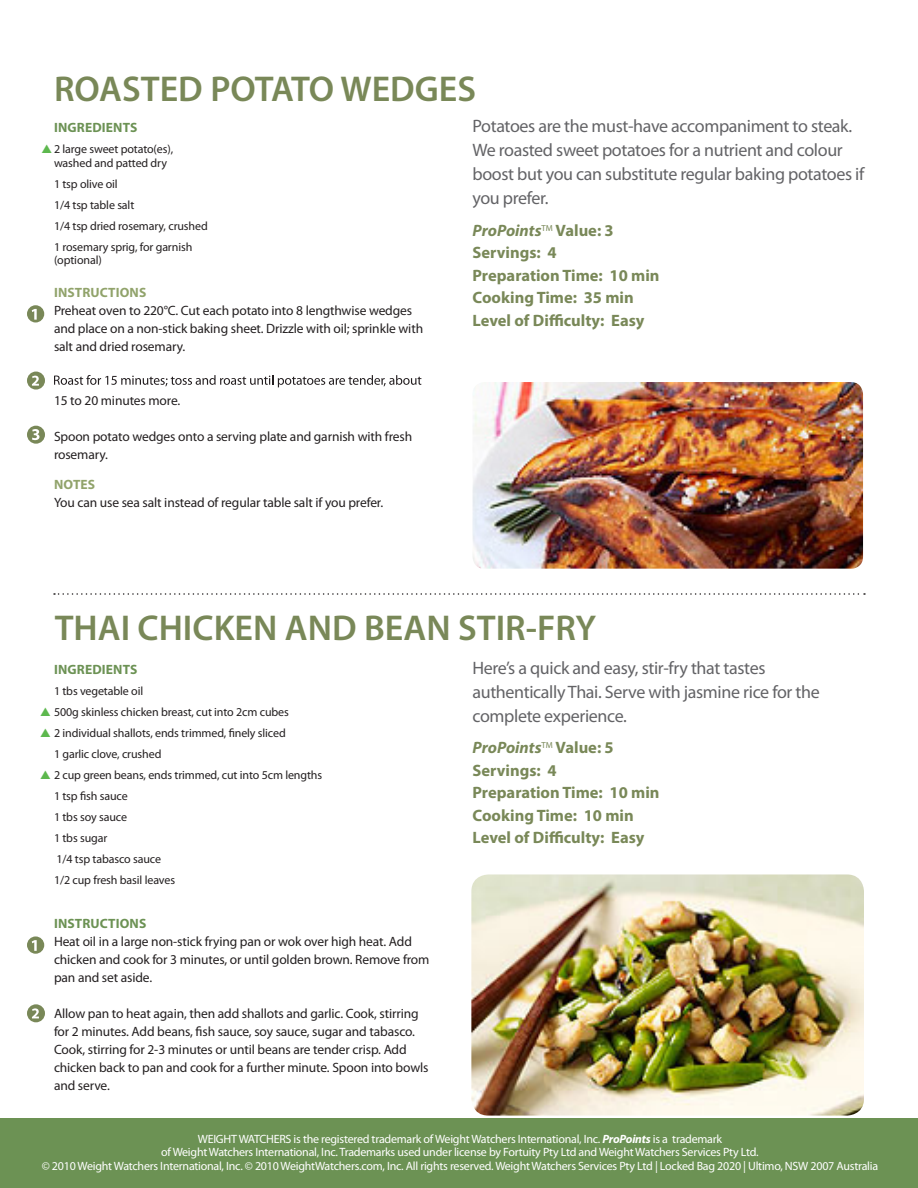
<style>
.page{position:relative;width:918px;height:1188px;background:#fff}
.page>*{position:absolute;margin:0;border:0;box-sizing:border-box;transform-origin:0 0}
.RECIPE_TITLE{font:600 36px "Myriad Pro";color:#798858}
.BLURB{font:18px "Myriad Pro";letter-spacing:-.02em;color:#636366}
.POINTS_SECTION{font:700 16.5px "Myriad Pro";color:#798858}
.POINTS_SECTION-2{font:italic 700 16.5px "Myriad Pro";color:#798858}
.INSTRUCTIONS_AND_NOT{font:13.5px/18px "Myriad Pro";letter-spacing:-.01em;color:#231f20}
.t1{font:700 13.5px "Myriad Pro";letter-spacing:.01em;color:#6c9254}
.t2{font:700 13.5px "Myriad Pro";letter-spacing:.01em;color:#91a36b}
.ingredients_copy{font:12px/13.5px "Myriad Pro";letter-spacing:-.01em;color:#231f20;text-align:center}
.BLURB-2{font:12px "Myriad Pro";letter-spacing:-.02em;color:#fff}
.s1{color:#5db84e}
.s2{font-style:normal}
.s3{font-weight:700;font-style:italic}
</style>
<div class="page">
<img style="left:472px;top:382px;width:391px;height:187px">
<svg style="left:54px;top:375px;width:367px;height:12px"></svg>
<div style="left:27px;top:305px;width:17px;height:17px;background:#798858;border-radius:50%"></div>
<svg style="left:32px;top:309px;width:5px;height:11px"></svg>
<div style="left:27px;top:936px;width:17px;height:18px;background:#798858;border-radius:50%"></div>
<svg style="left:32px;top:940px;width:5px;height:11px"></svg>
<div style="left:27px;top:372px;width:18px;height:18px;background:#798858;border-radius:50%"></div>
<svg style="left:32px;top:376px;width:7px;height:10px"></svg>
<div style="left:27px;top:1004px;width:18px;height:18px;background:#798858;border-radius:50%"></div>
<svg style="left:32px;top:1008px;width:7px;height:10px"></svg>
<div style="left:27px;top:426px;width:18px;height:18px;background:#798858;border-radius:50%"></div>
<svg style="left:32px;top:429px;width:8px;height:11px"></svg>
<svg style="left:54px;top:593px;width:811px;height:2px"></svg>
<img style="left:471px;top:874px;width:393px;height:242px">
<div style="left:0;top:1119px;width:918px;height:69px;background:#6c9254"></div>
<p class="RECIPE_TITLE" style="left:54px;top:66px;width:424px">ROASTED POTATO WEDGES</p>
<p class="t1" style="left:54px;top:119px;width:85px">INGREDIENTS</p>
<p class="ingredients_copy" style="left:42px;top:142px;width:133px"><span class="s1">▲</span> 2 large sweet potato(es), washed and patted dry</p>
<p class="ingredients_copy" style="left:54px;top:177px;width:65px">1 tsp olive oil</p>
<p class="ingredients_copy" style="left:54px;top:198px;width:82px">1/4 tsp table salt</p>
<p class="ingredients_copy" style="left:54px;top:219px;width:155px">1/4 tsp dried rosemary, crushed</p>
<p class="ingredients_copy" style="left:54px;top:240px;width:140px;text-align:left">1 rosemary sprig, for garnish (optional)</p>
<p class="BLURB" style="left:472px;top:115px;width:381px">Potatoes are the must-have accompaniment to steak.</p>
<p class="BLURB" style="left:472px;top:139px;width:372px">We roasted sweet potatoes for a nutrient and colour</p>
<p class="BLURB" style="left:472px;top:163px;width:393px">boost but you can substitute regular baking potatoes if</p>
<p class="BLURB" style="left:472px;top:187px;width:77px">you prefer.</p>
<p class="POINTS_SECTION-2" style="left:472px;top:220px;width:143px">ProPoints<sup>TM</sup> <span class="s2">Value: 3</span></p>
<p class="POINTS_SECTION" style="left:472px;top:242px;width:86px">Servings: 4</p>
<p class="POINTS_SECTION" style="left:472px;top:264px;width:189px">Preparation Time: 10 min</p>
<p class="POINTS_SECTION" style="left:472px;top:287px;width:163px">Cooking Time: 35 min</p>
<p class="POINTS_SECTION" style="left:472px;top:309px;width:174px">Level of Difficulty: Easy</p>
<p class="t2" style="left:54px;top:284px;width:94px">INSTRUCTIONS</p>
<p class="INSTRUCTIONS_AND_NOT" style="left:54px;top:302px;width:371px">Preheat oven to 220°C. Cut each potato into 8 lengthwise wedges and place on a non-stick baking sheet. Drizzle with oil; sprinkle with salt and dried rosemary.</p>
<p class="INSTRUCTIONS_AND_NOT" style="left:54px;top:392px;width:128px">15 to 20 minutes more.</p>
<p class="INSTRUCTIONS_AND_NOT" style="left:54px;top:428px;width:360px">Spoon potato wedges onto a serving plate and garnish with fresh</p>
<p class="INSTRUCTIONS_AND_NOT" style="left:54px;top:446px;width:55px">rosemary.</p>
<p class="t2" style="left:54px;top:476px;width:43px">NOTES</p>
<p class="INSTRUCTIONS_AND_NOT" style="left:54px;top:494px;width:331px">You can use sea salt instead of regular table salt if you prefer.</p>
<p class="RECIPE_TITLE" style="left:55px;top:605px;width:543px">THAI CHICKEN AND BEAN STIR-FRY</p>
<p class="t1" style="left:54px;top:660px;width:85px">INGREDIENTS</p>
<p class="ingredients_copy" style="left:54px;top:684px;width:91px">1 tbs vegetable oil</p>
<p class="ingredients_copy" style="left:40px;top:705px;width:250px"><span class="s1">▲</span> 500g skinless chicken breast, cut into 2cm cubes</p>
<p class="ingredients_copy" style="left:40px;top:726px;width:247px"><span class="s1">▲</span> 2 individual shallots, ends trimmed, finely sliced</p>
<p class="ingredients_copy" style="left:54px;top:747px;width:109px">1 garlic clove, crushed</p>
<p class="ingredients_copy" style="left:40px;top:768px;width:284px"><span class="s1">▲</span> 2 cup green beans, ends trimmed, cut into 5cm lengths</p>
<p class="ingredients_copy" style="left:54px;top:789px;width:75px">1 tsp fish sauce</p>
<p class="ingredients_copy" style="left:54px;top:810px;width:75px">1 tbs soy sauce</p>
<p class="ingredients_copy" style="left:54px;top:831px;width:55px">1 tbs sugar</p>
<p class="ingredients_copy" style="left:56px;top:852px;width:106px">1/4 tsp tabasco sauce</p>
<p class="ingredients_copy" style="left:54px;top:873px;width:123px">1/2 cup fresh basil leaves</p>
<p class="t1" style="left:54px;top:915px;width:94px">INSTRUCTIONS</p>
<p class="INSTRUCTIONS_AND_NOT" style="left:54px;top:933px;width:377px">Heat oil in a large non-stick frying pan or wok over high heat. Add chicken and cook for 3 minutes, or until golden brown. Remove from pan and set aside.</p>
<p class="INSTRUCTIONS_AND_NOT" style="left:54px;top:1005px;width:376px">Allow pan to heat again, then add shallots and garlic. Cook, stirring for 2 minutes. Add beans, fish sauce, soy sauce, sugar and tabasco.<br>Cook, stirring for 2-3 minutes or until beans are tender crisp. Add chicken back to pan and cook for a further minute. Spoon into bowls and serve.</p>
<p class="BLURB" style="left:472px;top:656px;width:295px">Here’s a quick and easy, stir-fry that tastes</p>
<p class="BLURB" style="left:472px;top:680px;width:349px">authentically Thai. Serve with jasmine rice for the</p>
<p class="BLURB" style="left:472px;top:704px;width:156px">complete experience.</p>
<p class="POINTS_SECTION-2" style="left:472px;top:737px;width:143px">ProPoints<sup>TM</sup> <span class="s2">Value: 5</span></p>
<p class="POINTS_SECTION" style="left:472px;top:759px;width:86px">Servings: 4</p>
<p class="POINTS_SECTION" style="left:472px;top:782px;width:189px">Preparation Time: 10 min</p>
<p class="POINTS_SECTION" style="left:472px;top:804px;width:163px">Cooking Time: 10 min</p>
<p class="POINTS_SECTION" style="left:472px;top:827px;width:174px">Level of Difficulty: Easy</p>
<p class="BLURB-2" style="left:198px;top:1131px;width:526px">WEIGHT WATCHERS is the registered trademark of Weight Watchers International, Inc. <span class="s3">ProPoints</span> is a trademark</p>
<p class="BLURB-2" style="left:161px;top:1145px;width:599px">of Weight Watchers International, Inc. Trademarks used under license by Fortuity Pty Ltd and Weight Watchers Services Pty Ltd.</p>
<p class="BLURB-2" style="left:42px;top:1158px;width:838px">© 2010 Weight Watchers International, Inc. © 2010 WeightWatchers.com, Inc. All rights reserved. Weight Watchers Services Pty Ltd | Locked Bag 2020 | Ultimo, NSW 2007 Australia</p>
</div>
